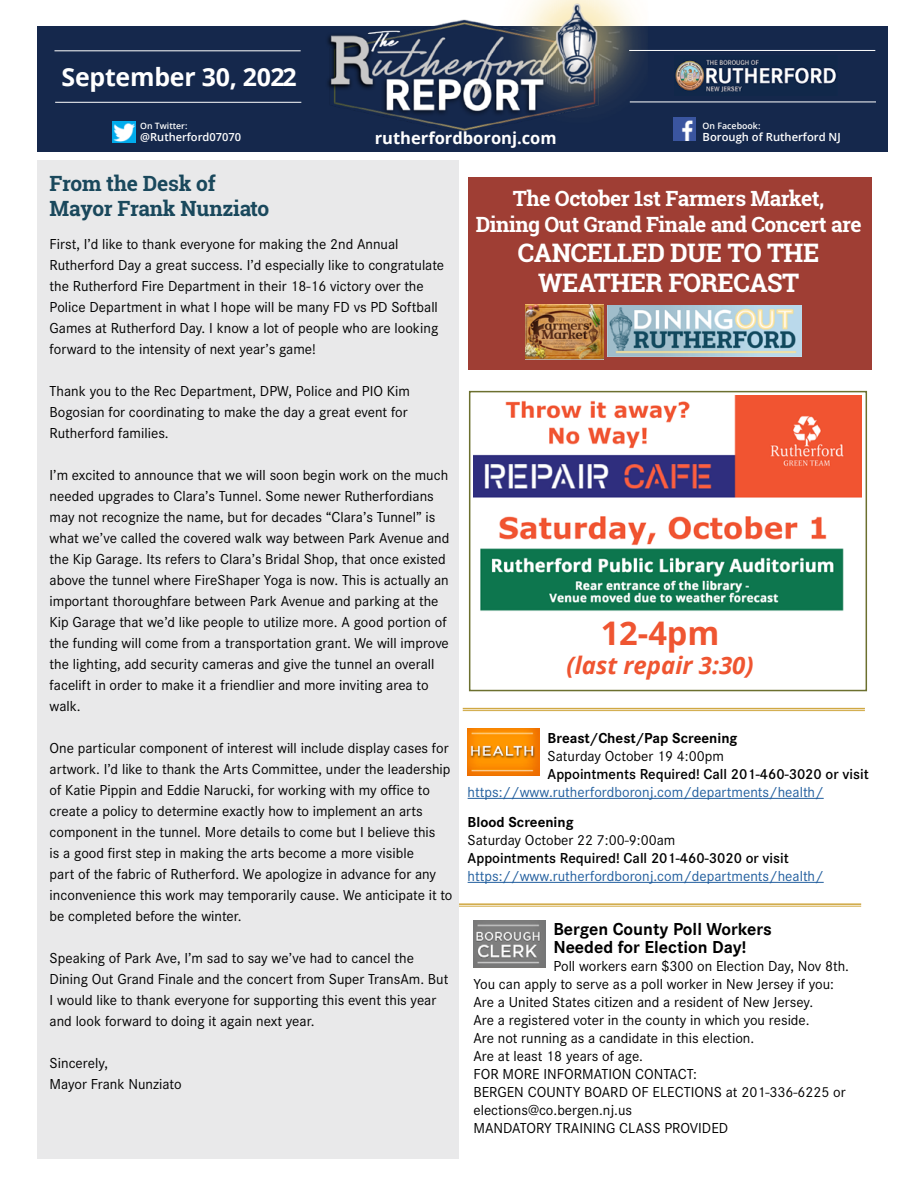
<style>
.page{position:relative;width:918px;height:1188px;background:#fff}
.page>*{position:absolute;margin:0;border:0;box-sizing:border-box;transform-origin:0 0}
.t1{font:700 32.55px "Open Sans";color:#ef5531}
.t2{font:700 25.5px/30px "Roboto Slab";letter-spacing:-.02em;color:#fff;text-align:center}
.t3{font:700 24.9px "Open Sans";letter-spacing:-.01em;color:#fff}
.t4{font:italic 700 24px "Open Sans";color:#ef5531}
.t5{font:700 21px/25.5px "Roboto Slab";letter-spacing:-.02em;color:#fff;text-align:center}
.t6{font:700 21px/25.5px "Roboto Slab";letter-spacing:-.01em;color:#1a485c}
.t7{font:700 18px/18px "Corporate S";color:#000}
.t8{font:700 16.5px "Open Sans";color:#fff}
.t9{font:15px/21px "Corporate S";color:#000}
.t10{font:15px "Corporate S";color:#215e9e}
.t11{font:600 15px "Corporate S";color:#000}
.t12{font:700 15px "Corporate S";color:#000}
.t13{font:600 11.25px "Open Sans";color:#fff}
.t14{font:600 11.1px "Open Sans";color:#fff}
.t15{font:600 8.85px "Open Sans";color:#fff}
.t16{font:600 8.7px "Open Sans";color:#fff}
</style>
<div class="page">
<div style="left:468px;top:177px;width:404px;height:192px;background:#9f3e34"></div>
<div style="left:38px;top:160px;width:421px;height:999px;background:#e9e9ea"></div>
<div style="left:38px;top:26px;width:850px;height:125px;background:#15284c"></div>
<img style="left:327px;top:0;width:349px;height:131px">
<hr style="left:54px;top:50px;width:247px;height:1px;background:#fff">
<hr style="left:55px;top:102px;width:246px;height:1px;background:#fff">
<img style="left:113px;top:121px;width:22px;height:22px">
<img style="left:673px;top:118px;width:23px;height:23px">
<img style="left:675px;top:56px;width:163px;height:39px">
<hr style="left:629px;top:50px;width:246px;height:1px;background:#fff">
<hr style="left:630px;top:102px;width:246px;height:1px;background:#fff">
<img style="left:473px;top:921px;width:72px;height:47px">
<img style="left:468px;top:729px;width:72px;height:47px">
<hr style="left:468px;top:798px;width:356px;height:1px;background:#215e9e">
<hr style="left:468px;top:882px;width:356px;height:1px;background:#215e9e">
<hr style="left:463px;top:708px;width:402px;height:1px;background:#d0a843">
<hr style="left:463px;top:710px;width:402px;height:1px;background:#d0a843">
<hr style="left:459px;top:903px;width:402px;height:2px;background:#d0a843">
<hr style="left:459px;top:906px;width:402px;height:1px;background:#d0a843">
<img style="left:473px;top:395px;width:388px;height:216px">
<div style="left:469px;top:391px;width:398px;height:300px;border:2px solid #6c702f"></div>
<img style="left:608px;top:306px;width:194px;height:51px">
<img style="left:525px;top:304px;width:79px;height:55px">
<h3 class="t3" style="left:62px;top:59px;width:237px">September 30, 2022</h3>
<p class="t16" style="left:140px;top:120px;width:49px">On Twitter:</p>
<p class="t14" style="left:140px;top:130px;width:102px">@Rutherford07070</p>
<p class="t8" style="left:375px;top:126px;width:183px">rutherfordboronj.com</p>
<p class="t15" style="left:703px;top:120px;width:59px">On Facebook:</p>
<p class="t13" style="left:703px;top:129px;width:140px">Borough of Rutherford NJ</p>
<h3 class="t6" style="left:50px;top:170px;width:221px">From the Desk of<br>Mayor Frank Nunziato</h3>
<p class="t9" style="left:50px;top:233px;width:396px">First, I’d like to thank everyone for making the 2nd Annual Rutherford Day a great success. I’d especially like to congratulate the Rutherford Fire Department in their 18-16 victory over the Police Department in what I hope will be many FD vs PD Softball Games at Rutherford Day. I know a lot of people who are looking forward to the intensity of next year’s game!</p>
<p class="t9" style="left:50px;top:380px;width:362px">Thank you to the Rec Department, DPW, Police and PIO Kim<br>Bogosian for coordinating to make the day a great event for<br>Rutherford families.</p>
<p class="t9" style="left:50px;top:464px;width:401px">I’m excited to announce that we will soon begin work on the much needed upgrades to Clara’s Tunnel. Some newer Rutherfordians may not recognize the name, but for decades “Clara’s Tunnel” is what we’ve called the covered walk way between Park Avenue and the Kip Garage. Its refers to Clara’s Bridal Shop, that once existed above the tunnel where FireShaper Yoga is now. This is actually an important thoroughfare between Park Avenue and parking at the Kip Garage that we’d like people to utilize more. A good portion of the funding will come from a transportation grant. We will improve the lighting, add security cameras and give the tunnel an overall facelift in order to make it a friendlier and more inviting area to walk.</p>
<p class="t9" style="left:50px;top:737px;width:404px">One particular component of interest will include display cases for artwork. I’d like to thank the Arts Committee, under the leadership of Katie Pippin and Eddie Narucki, for working with my office to create a policy to determine exactly how to implement an arts component in the tunnel. More details to come but I believe this<br>is a good first step in making the arts become a more visible<br>part of the fabric of Rutherford. We apologize in advance for any inconvenience this work may temporarily cause. We anticipate it to be completed before the winter.</p>
<p class="t9" style="left:50px;top:947px;width:400px">Speaking of Park Ave, I’m sad to say we’ve had to cancel the Dining Out Grand Finale and the concert from Super TransAm. But I would like to thank everyone for supporting this event this year and look forward to doing it again next year.</p>
<p class="t9" style="left:50px;top:1052px;width:133px">Sincerely,<br>Mayor Frank Nunziato</p>
<h3 class="t5" style="left:476px;top:185px;width:387px">The October 1st Farmers Market,<br>Dining Out Grand Finale and Concert are</h3>
<h2 class="t2" style="left:518px;top:237px;width:303px">CANCELLED DUE TO THE<br>WEATHER FORECAST</h2>
<h1 class="t1" style="left:601px;top:610px;width:120px">12-4pm</h1>
<h3 class="t4" style="left:567px;top:648px;width:189px">(last repair 3:30)</h3>
<p class="t12" style="left:548px;top:728px;width:192px">Breast/Chest/Pap Screening</p>
<p class="t9" style="left:548px;top:745px;width:178px">Saturday October 19 4:00pm</p>
<p class="t11" style="left:548px;top:764px;width:323px">Appointments Required! Call 201-460-3020 or visit</p>
<p class="t10" style="left:468px;top:782px;width:358px">https://www.rutherfordboronj.com/departments/health/</p>
<p class="t12" style="left:468px;top:812px;width:108px">Blood Screening</p>
<p class="t9" style="left:468px;top:829px;width:209px">Saturday October 22 7:00-9:00am</p>
<p class="t11" style="left:468px;top:848px;width:323px">Appointments Required! Call 201-460-3020 or visit</p>
<p class="t10" style="left:468px;top:866px;width:358px">https://www.rutherfordboronj.com/departments/health/</p>
<p class="t7" style="left:553px;top:919px;width:220px">Bergen County Poll Workers<br>Needed for Election Day!</p>
<p class="t9" style="left:473px;top:956px;width:377px;line-height:18px;text-indent:80px">Poll workers earn $300 on Election Day, Nov 8th.<br>You can apply to serve as a poll worker in New Jersey if you:<br>Are a United States citizen and a resident of New Jersey.<br>Are a registered voter in the county in which you reside.<br>Are not running as a candidate in this election.<br>Are at least 18 years of age.<br>FOR MORE INFORMATION CONTACT:<br>BERGEN COUNTY BOARD OF ELECTIONS at 201-336-6225 or elections@co.bergen.nj.us<br>MANDATORY TRAINING CLASS PROVIDED</p>
</div>
